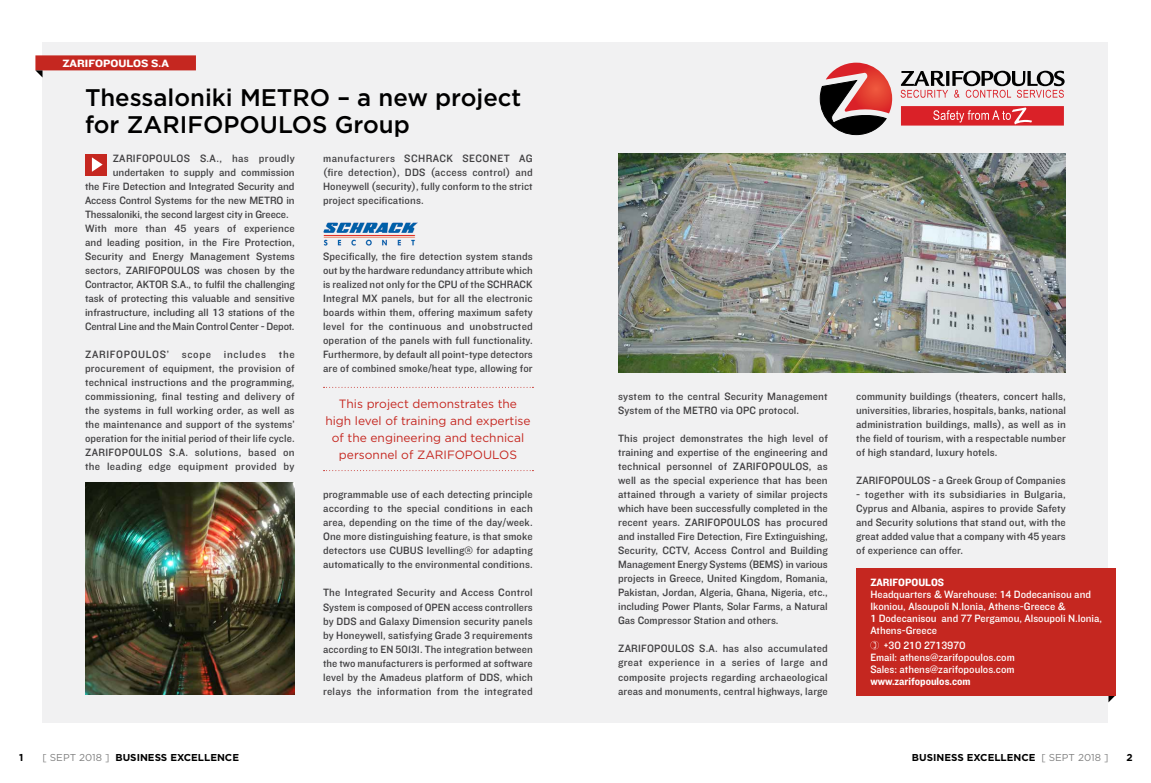
<style>
.page{position:relative;width:1151px;height:783px;background:#fff}
.page>*{position:absolute;margin:0;border:0;box-sizing:border-box;transform-origin:0 0}
.t1{font:500 24px/27px "Gotham";color:#000}
.t2{font:12px/17px "Gotham";color:#c52720;text-align:center}
.t3{font:11px/14px "Knockout HTF31 Junior Middlewt";letter-spacing:.005em;color:#414042;text-align:justify}
.t4{font:11px/12px "Knockout HTF31 Junior Middlewt";color:#fff}
.t5{font:11px "Knockout HTF51 Middleweight";color:#fff}
.t6{font:11px "Knockout HTF31 Junior Middlewt";letter-spacing:.03em;color:#414042}
.t7{font:11px "Knockout HTF52 Cruiserweight";color:#fff}
.t8{font:700 10px "Gotham";color:#000}
.s1{font-family:"Myriad Pro";font-weight:600}
.s2{font-weight:400;color:#808080}
</style>
<div class="page">
<div style="left:43px;top:43px;width:1065px;height:679px;background:#f1f1f2"></div>
<div style="left:35px;top:55px;width:161px;height:15px;background:#c52720"></div>
<svg style="left:35px;top:70px;width:8px;height:7px"></svg>
<div style="left:901px;top:106px;width:163px;height:19px;background:#da2128"></div>
<svg style="left:820px;top:63px;width:72px;height:72px"></svg>
<svg style="left:901px;top:71px;width:164px;height:27px"></svg>
<svg style="left:933px;top:107px;width:99px;height:17px"></svg>
<svg style="left:1108px;top:695px;width:7px;height:7px"></svg>
<img style="left:618px;top:154px;width:448px;height:218px">
<div style="left:86px;top:154px;width:21px;height:21px;background:#c52720"></div>
<svg style="left:92px;top:157px;width:11px;height:15px"></svg>
<div style="left:856px;top:567px;width:259px;height:128px;background:#c52720"></div>
<svg style="left:870px;top:640px;width:9px;height:9px"></svg>
<svg style="left:324px;top:387px;width:209px;height:1px"></svg>
<svg style="left:324px;top:470px;width:209px;height:1px"></svg>
<img style="left:86px;top:482px;width:209px;height:212px">
<img style="left:323px;top:222px;width:94px;height:24px">
<p class="t7" style="left:62px;top:57px;width:108px">ZARIFOPOULOS S.A</p>
<h1 class="t1" style="left:85px;top:83px;width:438px">Thessaloniki METRO – a new project for ZARIFOPOULOS Group</h1>
<p class="t6" style="left:113px;top:153px;width:184px">ZARIFOPOULOS S.A., has proudly</p>
<p class="t3" style="left:113px;top:166px;width:184px">undertaken to supply and commission</p>
<p class="t3" style="left:85px;top:180px;width:211px">the Fire Detection and Integrated Security and</p>
<p class="t3" style="left:85px;top:194px;width:211px">Access Control Systems for the new METRO in</p>
<p class="t3" style="left:85px;top:208px;width:205px">Thessaloniki, the second largest city in Greece.</p>
<p class="t3" style="left:85px;top:222px;width:211px">With more than 45 years of experience</p>
<p class="t3" style="left:85px;top:236px;width:211px">and leading position, in the Fire Protection,</p>
<p class="t3" style="left:85px;top:250px;width:211px">Security and Energy Management Systems</p>
<p class="t3" style="left:85px;top:264px;width:211px">sectors, ZARIFOPOULOS was chosen by the</p>
<p class="t3" style="left:85px;top:278px;width:211px">Contractor, AKTOR S.A., to fulfil the challenging</p>
<p class="t3" style="left:85px;top:292px;width:211px">task of protecting this valuable and sensitive</p>
<p class="t3" style="left:85px;top:306px;width:211px">infrastructure, including all <span class="s1">1</span>3 stations of the</p>
<p class="t3" style="left:85px;top:320px;width:211px">Central Line and the Main Control Center - Depot.</p>
<p class="t3" style="left:85px;top:348px;width:211px">ZARIFOPOULOS’ scope includes the procurement of equipment, the provision of technical instructions and the programming, commissioning, final testing and delivery of the systems in full working order, as well as the maintenance and support of the systems’ operation for the initial period of their life cycle.<br>ZARIFOPOULOS S.A. solutions, based on the leading edge equipment provided by</p>
<p class="t8" style="left:19px;top:750px;width:6px">1</p>
<p class="t8" style="left:43px;top:750px;width:198px"><span class="s2">[ SEPT 2018 ]</span> BUSINESS EXCELLENCE</p>
<p class="t3" style="left:323px;top:152px;width:211px">manufacturers SCHRACK SECONET AG (fire detection), DDS (access control) and Honeywell (security), fully conform to the strict project specifications.</p>
<p class="t3" style="left:323px;top:250px;width:211px">Specifically, the fire detection system stands out by the hardware redundancy attribute which is realized not only for the CPU of the SCHRACK Integral MX panels, but for all the electronic boards within them, offering maximum safety level for the continuous and unobstructed operation of the panels with full functionality.<br>Furthermore, by default all point-type detectors are of combined smoke/heat type, allowing for</p>
<p class="t2" style="left:325px;top:394px;width:207px">This project demonstrates the high level of training and expertise of the engineering and technical personnel of ZARIFOPOULOS</p>
<p class="t3" style="left:323px;top:488px;width:211px">programmable use of each detecting principle according to the special conditions in each area, depending on the time of the day/week.<br>One more distinguishing feature, is that smoke detectors use CUBUS levelling® for adapting automatically to the environmental conditions.</p>
<p class="t3" style="left:323px;top:586px;width:211px">The Integrated Security and Access Control System is composed of OPEN access controllers by DDS and Galaxy Dimension security panels by Honeywell, satisfying Grade 3 requirements according to EN 50131. The integration between the two manufacturers is performed at software level by the Amadeus platform of DDS, which relays the information from the integrated</p>
<p class="t3" style="left:618px;top:390px;width:211px">system to the central Security Management<br>System of the METRO via OPC protocol.</p>
<p class="t3" style="left:618px;top:432px;width:211px">This project demonstrates the high level of training and expertise of the engineering and technical personnel of ZARIFOPOULOS, as well as the special experience that has been attained through a variety of similar projects which have been successfully completed in the recent years. ZARIFOPOULOS has procured and installed Fire Detection, Fire Extinguishing, Security, CCTV, Access Control and Building Management Energy Systems (BEMS) in various projects in Greece, United Kingdom, Romania, Pakistan, Jordan, Algeria, Ghana, Nigeria, etc., including Power Plants, Solar Farms, a Natural Gas Compressor Station and others.</p>
<p class="t3" style="left:618px;top:642px;width:211px">ZARIFOPOULOS S.A. has also accumulated great experience in a series of large and composite projects regarding archaeological areas and monuments, central highways, large</p>
<p class="t3" style="left:856px;top:390px;width:211px">community buildings (theaters, concert halls, universities, libraries, hospitals, banks, national administration buildings, malls), as well as in the field of tourism, with a respectable number of high standard, luxury hotels.</p>
<p class="t3" style="left:856px;top:474px;width:211px">ZARIFOPOULOS - a Greek Group of Companies</p>
<p class="t3" style="left:856px;top:488px;width:211px">- together with its subsidiaries in Bulgaria, Cyprus and Albania, aspires to provide Safety and Security solutions that stand out, with the great added value that a company with 45 years of experience can offer.</p>
<p class="t5" style="left:870px;top:576px;width:75px">ZARIFOPOULOS</p>
<p class="t4" style="left:870px;top:588px;width:233px">Headquarters &amp; Warehouse: <span class="s1">1</span>4 Dodecanisou and Ikoniou, Alsoupoli N.Ionia, Athens-Greece &amp;<br><span class="s1">1</span> Dodecanisou and 77 Pergamou, Alsoupoli N.Ionia, Athens-Greece</p>
<p class="t4" style="left:870px;top:639px;width:146px;text-indent:14px">+30 2<span class="s1">1</span>0 27<span class="s1">1</span>3970<br>Email: athens@zarifopoulos.com<br>Sales: athens@zarifopoulos.com</p>
<p class="t5" style="left:870px;top:675px;width:102px">www.zarifopoulos.com</p>
<p class="t8" style="left:912px;top:750px;width:198px">BUSINESS EXCELLENCE <span class="s2">[ SEPT 2018 ]</span></p>
<p class="t8" style="left:1126px;top:750px;width:8px">2</p>
</div>
